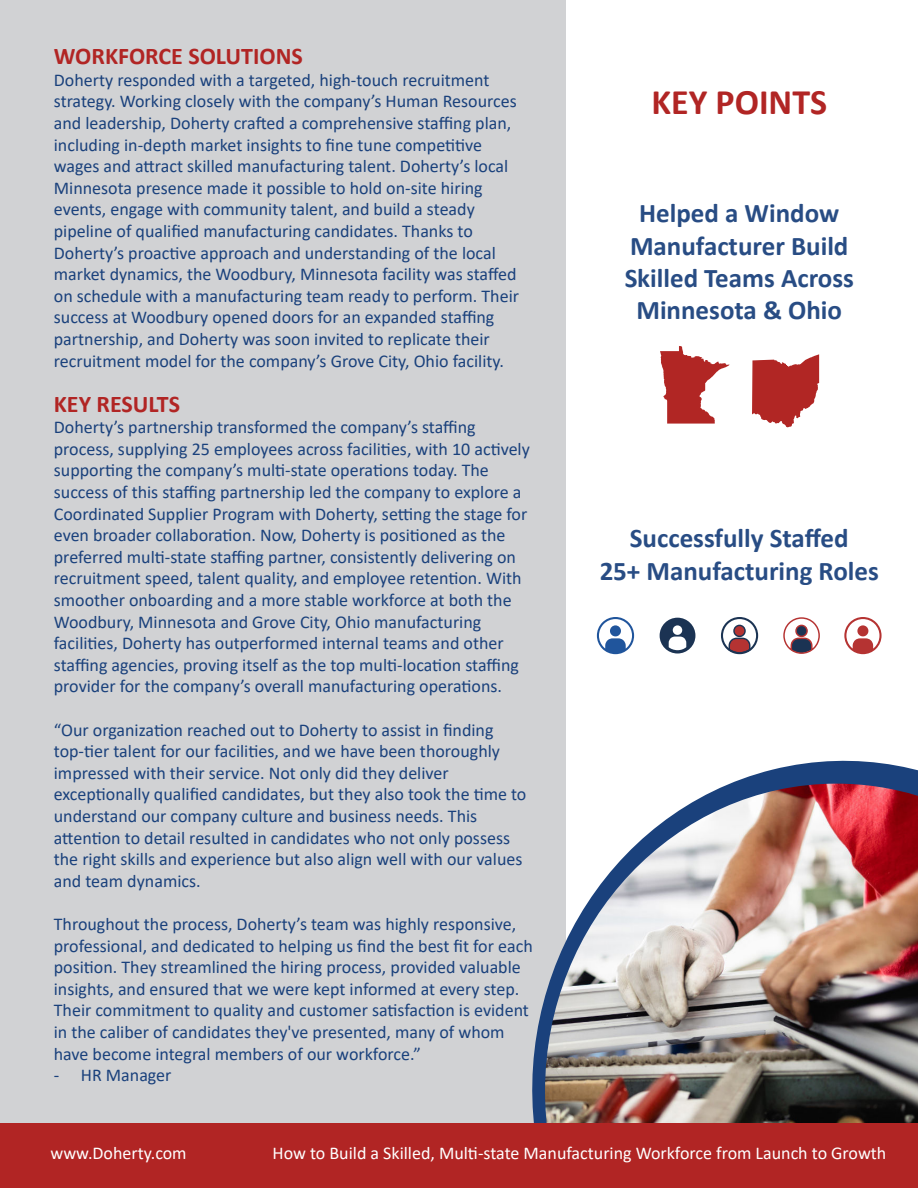
<style>
.page{position:relative;width:918px;height:1188px;background:#fff}
.page>*{position:absolute;margin:0;border:0;box-sizing:border-box;transform-origin:0 0}
.t1{font:700 36px "Calibri";color:#b12524}
.t2{font:700 27px/32.4px "Calibri";color:#1a417c;text-align:center}
.t3{font:700 24px "Calibri";color:#b12524}
.t4{font:18px/21.6px "Calibri";color:#1a417c}
.t5{font:18px "Calibri";color:#fff}
</style>
<div class="page">
<div style="left:0;top:0;width:566px;height:1143px;background:#d1d2d4"></div>
<svg style="left:501px;top:760px;width:417px;height:364px"></svg>
<img style="left:545px;top:784px;width:373px;height:340px">
<svg style="left:597px;top:617px;width:37px;height:37px"></svg>
<svg style="left:844px;top:617px;width:38px;height:37px"></svg>
<div style="left:0;top:1124px;width:918px;height:64px;background:#b12524"></div>
<svg style="left:660px;top:346px;width:160px;height:475px"></svg>
<h3 class="t3" style="left:54px;top:42px;width:251px">WORKFORCE SOLUTIONS</h3>
<p class="t4" style="left:54px;top:69px;width:467px">Doherty responded with a targeted, high-touch recruitment strategy. Working closely with the company’s Human Resources and leadership, Doherty crafted a comprehensive staffing plan, including in-depth market insights to fine tune competitive wages and attract skilled manufacturing talent. Doherty’s local Minnesota presence made it possible to hold on-site hiring events, engage with community talent, and build a steady pipeline of qualified manufacturing candidates. Thanks to Doherty’s proactive approach and understanding of the local market dynamics, the Woodbury, Minnesota facility was staffed on schedule with a manufacturing team ready to perform. Their success at Woodbury opened doors for an expanded staffing partnership, and Doherty was soon invited to replicate their recruitment model for the company’s Grove City, Ohio facility.</p>
<h3 class="t3" style="left:54px;top:389px;width:128px">KEY RESULTS</h3>
<p class="t4" style="left:54px;top:416px;width:478px">Doherty’s partnership transformed the company’s staffing process, supplying 25 employees across facilities, with 10 actively supporting the company’s multi-state operations today. The success of this staffing partnership led the company to explore a Coordinated Supplier Program with Doherty, setting the stage for even broader collaboration. Now, Doherty is positioned as the preferred multi-state staffing partner, consistently delivering on recruitment speed, talent quality, and employee retention. With smoother onboarding and a more stable workforce at both the Woodbury, Minnesota and Grove City, Ohio manufacturing facilities, Doherty has outperformed internal teams and other staffing agencies, proving itself as the top multi-location staffing provider for the company’s overall manufacturing operations.</p>
<p class="t4" style="left:54px;top:718px;width:474px">“Our organization reached out to Doherty to assist in finding top-tier talent for our facilities, and we have been thoroughly impressed with their service. Not only did they deliver exceptionally qualified candidates, but they also took the time to understand our company culture and business needs. This attention to detail resulted in candidates who not only possess the right skills and experience but also align well with our values and team dynamics.</p>
<p class="t4" style="left:54px;top:913px;width:480px">Throughout the process, Doherty’s team was highly responsive, professional, and dedicated to helping us find the best fit for each position. They streamlined the hiring process, provided valuable insights, and ensured that we were kept informed at every step.<br>Their commitment to quality and customer satisfaction is evident in the caliber of candidates they've presented, many of whom have become integral members of our workforce.”</p>
<p class="t4" style="left:54px;top:1064px;width:119px">- HR Manager</p>
<h1 class="t1" style="left:651px;top:81px;width:177px">KEY POINTS</h1>
<h2 class="t2" style="left:624px;top:197px;width:231px">Helped a Window<br>Manufacturer Build<br>Skilled Teams Across<br>Minnesota &amp; Ohio</h2>
<h2 class="t2" style="left:600px;top:522px;width:281px">Successfully Staffed<br>25+ Manufacturing Roles</h2>
<p class="t5" style="left:50px;top:1141px;width:138px">www.Doherty.com</p>
<p class="t5" style="left:273px;top:1141px;width:615px">How to Build a Skilled, Multi-state Manufacturing Workforce from Launch to Growth</p>
</div>
